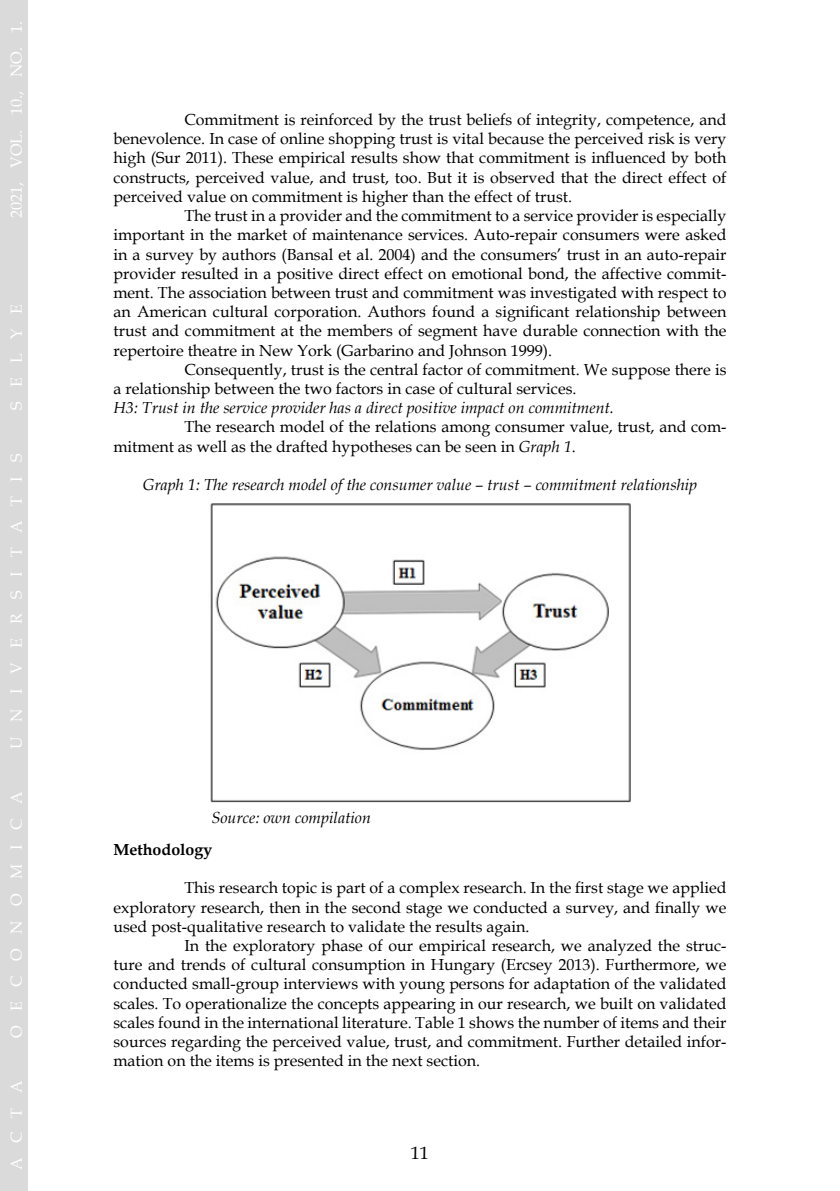
<style>
.page{position:relative;width:840px;height:1191px;background:#fff}
.page>*{position:absolute;margin:0;border:0;box-sizing:border-box;transform-origin:0 0}
.t1{font:18px "Book Antiqua";color:#000}
.t2{font:16px/19.2px "Book Antiqua";color:#000}
.t3{font:italic 16px "Book Antiqua";color:#000}
.t4{font:16px "Book Antiqua";letter-spacing:.9em;color:#fff}
.t5{font:16px "Book Antiqua";color:#fff}
.t6{font:700 16px "Book Antiqua";color:#000}
.s1{font-style:italic}
</style>
<div class="page">
<div style="left:0;top:0;width:27px;height:1191px;background:#dadada"></div>
<img style="left:210px;top:503px;width:421px;height:299px">
<p class="t5" style="left:5px;top:218px;width:199px;rotate:-90deg">2021, VOL. 10., NO. 1.</p>
<p class="t4" style="left:5px;top:410px;width:107px;rotate:-90deg">SELYE</p>
<p class="t4" style="left:5px;top:748px;width:297px;rotate:-90deg">UNIVERSITATIS</p>
<p class="t4" style="left:5px;top:1037px;width:247px;rotate:-90deg">OECONOMICA</p>
<p class="t4" style="left:5px;top:1170px;width:91px;rotate:-90deg">ACTA</p>
<p class="t2" style="left:184px;top:110px;width:543px">Commitment is reinforced by the trust beliefs of integrity, competence, and</p>
<p class="t2" style="left:113px;top:129px;width:614px">benevolence. In case of online shopping trust is vital because the perceived risk is very</p>
<p class="t2" style="left:113px;top:148px;width:614px">high (Sur 2011). These empirical results show that commitment is influenced by both</p>
<p class="t2" style="left:113px;top:167px;width:614px">constructs, perceived value, and trust, too. But it is observed that the direct effect of</p>
<p class="t2" style="left:113px;top:186px;width:460px">perceived value on commitment is higher than the effect of trust.</p>
<p class="t2" style="left:184px;top:206px;width:543px">The trust in a provider and the commitment to a service provider is especially</p>
<p class="t2" style="left:113px;top:225px;width:614px">important in the market of maintenance services. Auto-repair consumers were asked</p>
<p class="t2" style="left:113px;top:244px;width:614px">in a survey by authors (Bansal et al. 2004) and the consumers’ trust in an auto-repair</p>
<p class="t2" style="left:113px;top:263px;width:614px">provider resulted in a positive direct effect on emotional bond, the affective commit-</p>
<p class="t2" style="left:113px;top:282px;width:614px">ment. The association between trust and commitment was investigated with respect to</p>
<p class="t2" style="left:113px;top:302px;width:614px">an American cultural corporation. Authors found a significant relationship between</p>
<p class="t2" style="left:113px;top:321px;width:614px">trust and commitment at the members of segment have durable connection with the</p>
<p class="t2" style="left:113px;top:340px;width:440px">repertoire theatre in New York (Garbarino and Johnson 1999).</p>
<p class="t2" style="left:184px;top:359px;width:543px">Consequently, trust is the central factor of commitment. We suppose there is</p>
<p class="t2" style="left:113px;top:378px;width:464px">a relationship between the two factors in case of cultural services.</p>
<p class="t3" style="left:113px;top:396px;width:501px">H3: Trust in the service provider has a direct positive impact on commitment.</p>
<p class="t2" style="left:113px;top:417px;width:614px;text-indent:71px">The research model of the relations among consumer value, trust, and com&shy;mitment as well as the drafted hypotheses can be seen in <span class="s1">Graph 1</span>.</p>
<p class="t3" style="left:143px;top:473px;width:555px">Graph 1: The research model of the consumer value – trust – commitment relationship</p>
<p class="t3" style="left:211px;top:806px;width:161px">Source: own compilation</p>
<p class="t6" style="left:113px;top:838px;width:100px">Methodology</p>
<p class="t2" style="left:184px;top:878px;width:543px">This research topic is part of a complex research. In the first stage we applied</p>
<p class="t2" style="left:113px;top:897px;width:614px">exploratory research, then in the second stage we conducted a survey, and finally we</p>
<p class="t2" style="left:113px;top:916px;width:417px">used post-qualitative research to validate the results again.</p>
<p class="t2" style="left:184px;top:935px;width:543px">In the exploratory phase of our empirical research, we analyzed the struc-</p>
<p class="t2" style="left:113px;top:954px;width:614px">ture and trends of cultural consumption in Hungary (Ercsey 2013). Furthermore, we</p>
<p class="t2" style="left:113px;top:974px;width:614px">conducted small-group interviews with young persons for adaptation of the validated</p>
<p class="t2" style="left:113px;top:993px;width:614px">scales. To operationalize the concepts appearing in our research, we built on validated</p>
<p class="t2" style="left:113px;top:1012px;width:614px">scales found in the international literature. Table 1 shows the number of items and their</p>
<p class="t2" style="left:113px;top:1031px;width:614px">sources regarding the perceived value, trust, and commitment. Further detailed infor-</p>
<p class="t2" style="left:113px;top:1050px;width:368px">mation on the items is presented in the next section.</p>
<p class="t1" style="left:411px;top:1140px;width:19px">11</p>
</div>
